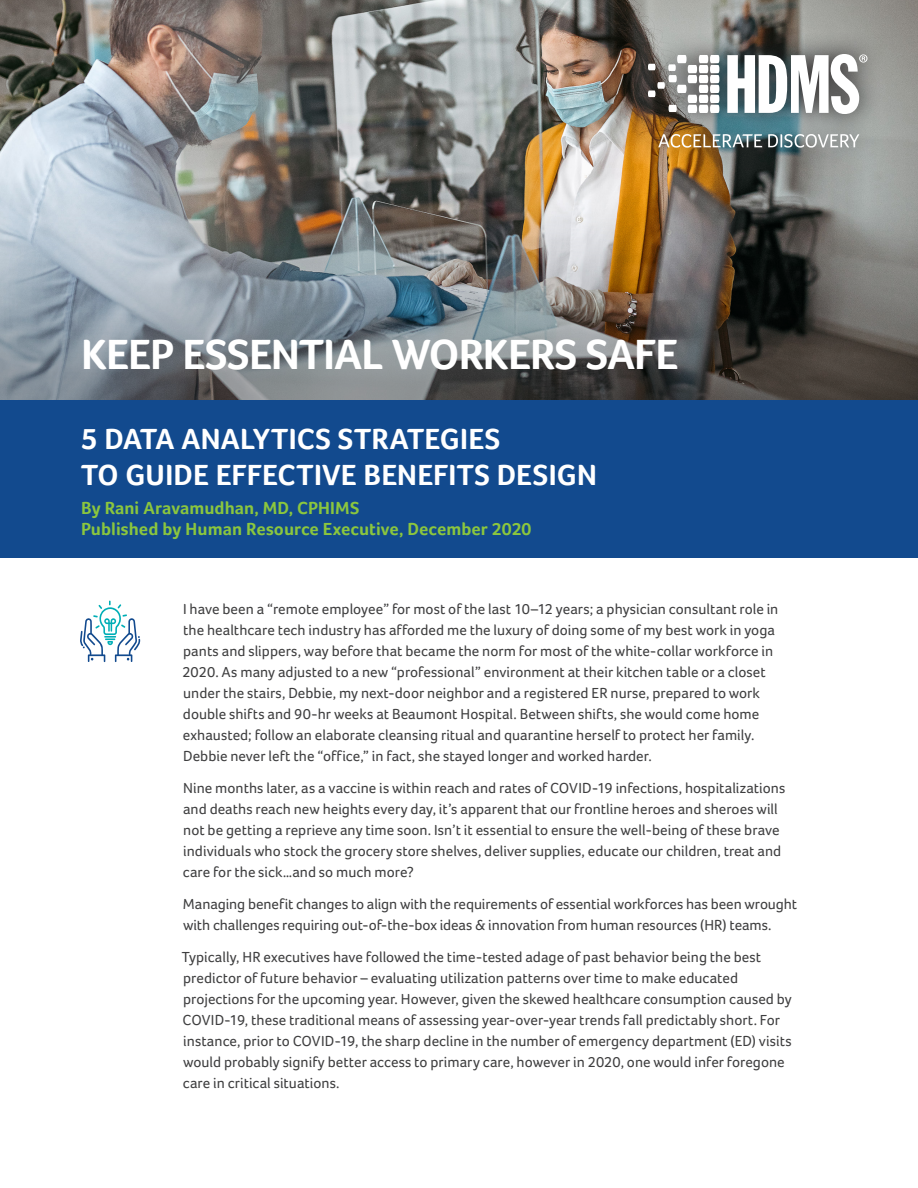
<style>
.page{position:relative;width:918px;height:1188px;background:#fff}
.page>*{position:absolute;margin:0;border:0;box-sizing:border-box;transform-origin:0 0}
.Subhead_light{font:700 43.5px "Foco";letter-spacing:-.015em;color:#fff}
.Subhead_light-2{font:700 30px/36px "Foco";letter-spacing:.01em;color:#fff}
.Subhead_light-3{font:700 18px/21.6px "Foco";letter-spacing:.005em;color:#8bc63e}
.Body{font:15px/21px "Foco";color:#3e3e3f}
</style>
<div class="page">
<img style="left:0;top:0;width:918px;height:400px">
<div style="left:0;top:400px;width:918px;height:158px;background:#124a8e"></div>
<img style="left:627px;top:32px;width:261px;height:138px">
<svg style="left:658px;top:134px;width:104px;height:14px"></svg>
<svg style="left:768px;top:134px;width:91px;height:14px"></svg>
<svg style="left:648px;top:55px;width:71px;height:58px"></svg>
<svg style="left:727px;top:54px;width:140px;height:60px"></svg>
<svg style="left:80px;top:600px;width:61px;height:62px"></svg>
<h1 class="Subhead_light" style="left:81px;top:329px;width:599px">KEEP ESSENTIAL WORKERS SAFE</h1>
<h1 class="Subhead_light-2" style="left:81px;top:421px;width:517px">5 DATA ANALYTICS STRATEGIES<br>TO GUIDE EFFECTIVE BENEFITS DESIGN</h1>
<h1 class="Subhead_light-3" style="left:81px;top:497px;width:452px">By Rani Aravamudhan, MD, CPHIMS<br>Published by Human Resource Executive, December 2020</h1>
<p class="Body" style="left:182px;top:599px;width:598px">I have been a “remote employee” for most of the last 10–12 years; a physician consultant role in the healthcare tech industry has afforded me the luxury of doing some of my best work in yoga pants and slippers, way before that became the norm for most of the white-collar workforce in 2020. As many adjusted to a new “professional” environment at their kitchen table or a closet under the stairs, Debbie, my next-door neighbor and a registered ER nurse, prepared to work double shifts and 90-hr weeks at Beaumont Hospital. Between shifts, she would come home exhausted; follow an elaborate cleansing ritual and quarantine herself to protect her family.<br>Debbie never left the “office,” in fact, she stayed longer and worked harder.</p>
<p class="Body" style="left:183px;top:777px;width:604px">Nine months later, as a vaccine is within reach and rates of COVID-19 infections, hospitalizations and deaths reach new heights every day, it’s apparent that our frontline heroes and sheroes will not be getting a reprieve any time soon. Isn’t it essential to ensure the well-being of these brave individuals who stock the grocery store shelves, deliver supplies, educate our children, treat and care for the sick…and so much more?</p>
<p class="Body" style="left:183px;top:893px;width:616px">Managing benefit changes to align with the requirements of essential workforces has been wrought with challenges requiring out-of-the-box ideas &amp; innovation from human resources (HR) teams.</p>
<p class="Body" style="left:182px;top:946px;width:612px">Typically, HR executives have followed the time-tested adage of past behavior being the best predictor of future behavior – evaluating utilization patterns over time to make educated projections for the upcoming year. However, given the skewed healthcare consumption caused by COVID-19, these traditional means of assessing year-over-year trends fall predictably short. For instance, prior to COVID-19, the sharp decline in the number of emergency department (ED) visits would probably signify better access to primary care, however in 2020, one would infer foregone care in critical situations.</p>
</div>
